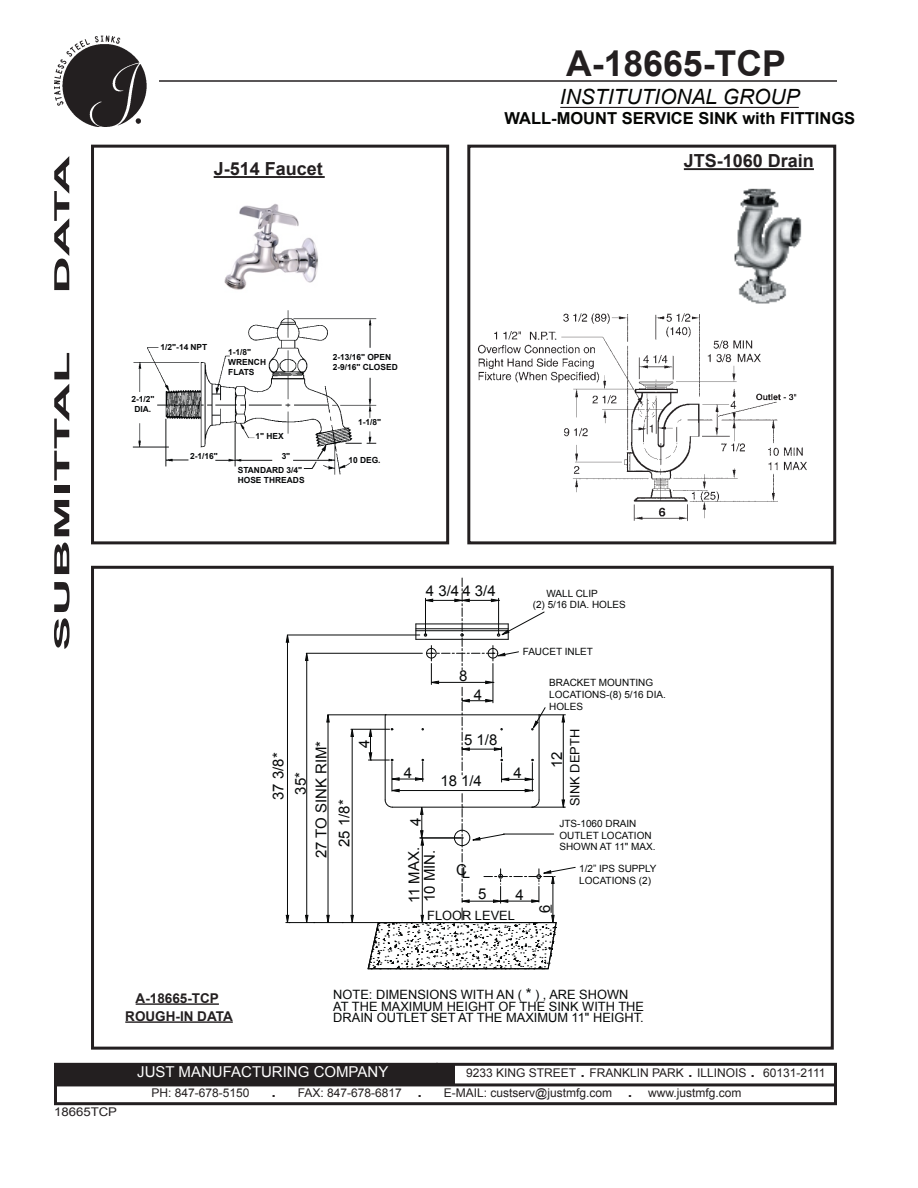
<style>
.page{position:relative;width:918px;height:1188px;background:#fff}
.page>*{position:absolute;margin:0;border:0;box-sizing:border-box;transform-origin:0 0}
.t1{font:700 35.7px "Arial";color:#231f20}
.t2{font:italic 21px "Arial";color:#040503}
.t3{font:700 21px "Arial";color:#231f20;scale:2.5 1}
.t4{font:700 18px "Arial";color:#231f20}
.t5{font:700 16.5px "Arial";color:#040503}
.t6{font:15px/22.4px "Arial";color:#070909}
.t7{font:15px "Arial";color:#fff}
.t8{font:700 13.5px/18px "Arial";color:#231f20;text-align:center}
.t9{font:12.9px "Arial";color:#070909}
.t10{font:12px "Arial";color:#231f20}
.t11{font:12px "Arial";color:#231f20;scale:1.1 1}
.t12{font:10.05px/12px "Arial";color:#070909}
.t13{font:700 8.4px/10.1px "Arial";color:#07090a}
.s1{font-size:15px}
.s2{font-size:21px}
</style>
<div class="page">
<img style="left:54px;top:36px;width:92px;height:91px">
<hr style="left:159px;top:80px;width:678px;height:2px;background:#231f20">
<div style="left:54px;top:1063px;width:783px;height:42px;border:3px solid #231f20"></div>
<hr style="left:54px;top:1083px;width:783px;height:3px;background:#231f20">
<div style="left:54px;top:1064px;width:401px;height:22px;background:#231f20"></div>
<div style="left:91px;top:145px;width:358px;height:399px;border:3px solid #231f20"></div>
<div style="left:91px;top:566px;width:743px;height:484px;border:3px solid #231f20"></div>
<hr style="left:136px;top:1003px;width:83px;height:2px;background:#231f20">
<hr style="left:125px;top:1021px;width:108px;height:2px;background:#231f20">
<div style="left:467px;top:145px;width:369px;height:399px;border:3px solid #231f20"></div>
<hr style="left:560px;top:107px;width:239px;height:1px;background:#231f20">
<hr style="left:684px;top:168px;width:130px;height:2px;background:#231f20">
<hr style="left:214px;top:176px;width:111px;height:2px;background:#231f20">
<img style="left:734px;top:188px;width:68px;height:112px">
<img style="left:478px;top:300px;width:329px;height:221px">
<hr style="left:287px;top:635px;width:133px;height:1px;background:#070909">
<hr style="left:287px;top:922px;width:98px;height:1px;background:#070909">
<hr style="left:287px;top:642px;width:1px;height:273px;background:#070909">
<svg style="left:285px;top:634px;width:5px;height:9px"></svg>
<hr style="left:306px;top:653px;width:116px;height:1px;background:#070909">
<hr style="left:306px;top:660px;width:1px;height:255px;background:#070909">
<svg style="left:305px;top:652px;width:4px;height:9px"></svg>
<svg style="left:285px;top:915px;width:5px;height:9px"></svg>
<hr style="left:351px;top:729px;width:39px;height:1px;background:#070909">
<hr style="left:352px;top:736px;width:1px;height:179px;background:#070909">
<svg style="left:350px;top:728px;width:4px;height:9px"></svg>
<svg style="left:350px;top:915px;width:4px;height:9px"></svg>
<hr style="left:328px;top:714px;width:56px;height:1px;background:#070909">
<hr style="left:328px;top:722px;width:1px;height:193px;background:#070909">
<svg style="left:326px;top:714px;width:4px;height:9px"></svg>
<svg style="left:326px;top:915px;width:4px;height:9px"></svg>
<svg style="left:305px;top:915px;width:10px;height:9px"></svg>
<img style="left:224px;top:203px;width:94px;height:87px">
<img style="left:132px;top:310px;width:245px;height:165px">
<svg style="left:367px;top:578px;width:209px;height:392px"></svg>
<h2 class="t3" style="left:48px;top:294px;width:57px;rotate:-90deg">DATA</h2>
<h2 class="t3" style="left:48px;top:651px;width:121px;rotate:-90deg">SUBMITTAL</h2>
<h3 class="t4" style="left:214px;top:157px;width:111px">J-514 Faucet</h3>
<h1 class="t1" style="left:566px;top:40px;width:221px">A-18665-TCP</h1>
<h2 class="t2" style="left:560px;top:83px;width:241px">INSTITUTIONAL GROUP</h2>
<h3 class="t5" style="left:504px;top:107px;width:352px">WALL-MOUNT SERVICE SINK with FITTINGS</h3>
<h3 class="t4" style="left:684px;top:149px;width:132px">JTS-1060 Drain</h3>
<p class="t13" style="left:161px;top:342px;width:48px">1/2"-14 NPT</p>
<p class="t13" style="left:131px;top:394px;width:24px;text-align:center">2-1/2"<br>DIA.</p>
<p class="t13" style="left:190px;top:451px;width:29px">2-1/16"</p>
<p class="t13" style="left:228px;top:347px;width:39px">1-1/8"<br>WRENCH<br>FLATS</p>
<p class="t13" style="left:255px;top:431px;width:30px">1" HEX</p>
<p class="t13" style="left:282px;top:451px;width:10px">3"</p>
<p class="t13" style="left:238px;top:465px;width:68px">STANDARD 3/4"<br>HOSE THREADS</p>
<p class="t13" style="left:333px;top:352px;width:66px">2-13/16" OPEN<br>2-9/16" CLOSED</p>
<p class="t13" style="left:358px;top:418px;width:24px">1-1/8"</p>
<p class="t13" style="left:348px;top:456px;width:34px">10 DEG.</p>
<h3 class="t6" style="left:426px;top:580px;width:71px">4 3/4 4 3/4</h3>
<h3 class="t6" style="left:459px;top:665px;width:10px">8</h3>
<h3 class="t6" style="left:474px;top:683px;width:10px">4</h3>
<p class="t12" style="left:533px;top:587px;width:95px;text-indent:14px">WALL CLIP<br>(2) 5/16 DIA. HOLES</p>
<p class="t12" style="left:523px;top:645px;width:72px">FAUCET INLET</p>
<p class="t12" style="left:549px;top:676px;width:118px">BRACKET MOUNTING<br>LOCATIONS-(8) 5/16 DIA.<br>HOLES</p>
<h3 class="t6" style="left:267px;top:795px;width:44px;text-indent:-5px;rotate:-90deg">37 3/8*<br>35*</h3>
<h3 class="t6" style="left:310px;top:858px;width:119px;rotate:-90deg">27 TO SINK RIM*</h3>
<h3 class="t6" style="left:353px;top:748px;width:10px;rotate:-90deg">4</h3>
<h3 class="t6" style="left:333px;top:847px;width:49px;rotate:-90deg">25 1/8*</h3>
<h3 class="t6" style="left:404px;top:762px;width:10px">4</h3>
<h3 class="t6" style="left:404px;top:826px;width:10px;rotate:-90deg">4</h3>
<h3 class="t6" style="left:464px;top:729px;width:35px">5 1/8</h3>
<h3 class="t6" style="left:440px;top:770px;width:43px">18 1/4</h3>
<h3 class="t6" style="left:513px;top:762px;width:10px">4</h3>
<h3 class="t6" style="left:404px;top:904px;width:58px;rotate:-91deg">11 MAX.</h3>
<h3 class="t6" style="left:419px;top:902px;width:54px;rotate:-90deg">10 MIN.</h3>
<h3 class="t6" style="left:456px;top:860px;width:15px">CL</h3>
<h3 class="t6" style="left:478px;top:883px;width:10px">5</h3>
<h3 class="t6" style="left:516px;top:884px;width:10px">4</h3>
<p class="t9" style="left:427px;top:907px;width:89px">FLOOR LEVEL</p>
<p class="t9" style="left:567px;top:806px;width:78px;rotate:-90deg">SINK DEPTH</p>
<h3 class="t6" style="left:546px;top:768px;width:18px;rotate:-90deg">12</h3>
<p class="t12" style="left:559px;top:817px;width:79px">JTS-1060 DRAIN</p>
<p class="t12" style="left:559px;top:829px;width:94px">OUTLET LOCATION</p>
<p class="t12" style="left:559px;top:840px;width:98px">SHOWN AT 11" MAX.</p>
<p class="t12" style="left:579px;top:862px;width:79px">1/2” IPS SUPPLY<br>LOCATIONS (2)</p>
<h3 class="t8" style="left:125px;top:989px;width:109px">A-18665-TCP<br>ROUGH-IN DATA</h3>
<p class="t9" style="left:333px;top:986px;width:297px">NOTE: DIMENSIONS WITH AN ( <span class="s1">*</span> ) , ARE SHOWN</p>
<p class="t9" style="left:333px;top:998px;width:312px">AT THE MAXIMUM HEIGHT OF THE SINK WITH THE</p>
<p class="t9" style="left:333px;top:1009px;width:312px">DRAIN OUTLET SET AT THE MAXIMUM 11" HEIGHT.</p>
<p class="t11" style="left:54px;top:1104px;width:59px">18665TCP</p>
<h3 class="t7" style="left:137px;top:1062px;width:253px">JUST MANUFACTURING COMPANY</h3>
<p class="t10" style="left:466px;top:1065px;width:361px">9233 KING STREET <span class="s2">.</span> FRANKLIN PARK <span class="s2">.</span> ILLINOIS <span class="s2">.</span> 60131-2111</p>
<p class="t10" style="left:151px;top:1085px;width:591px">PH: 847-678-5150 <span class="s2">.</span> FAX: 847-678-6817 <span class="s2">.</span> E-MAIL: custserv@justmfg.com <span class="s2">.</span> www.justmfg.com</p>
</div>
